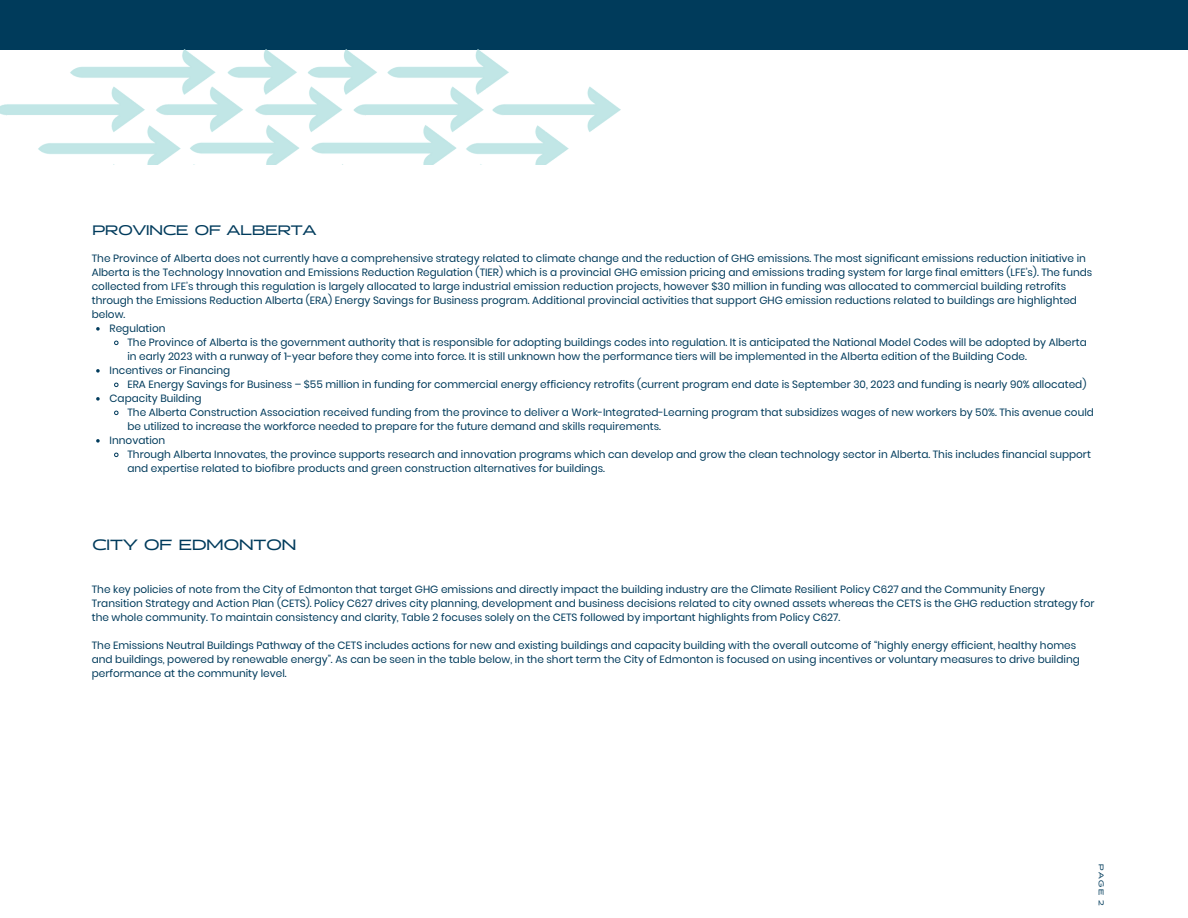
<style>
.page{position:relative;width:1188px;height:918px;background:#fff}
.page>*{position:absolute;margin:0;border:0;box-sizing:border-box;transform-origin:0 0}
.t1{font:500 15px "Halogen Flare";color:#003b5c}
.t2{font:500 13.95px "Halogen Flare";color:#003b5c}
.t3{font:10.5px/14px "Poppins";color:#003b5c}
.t4{font:500 6.9px "Halogen Flare";color:#003b5b}
</style>
<div class="page">
<svg style="left:96px;top:327px;width:4px;height:4px"></svg>
<svg style="left:114px;top:340px;width:5px;height:6px"></svg>
<svg style="left:96px;top:369px;width:4px;height:4px"></svg>
<svg style="left:114px;top:382px;width:5px;height:6px"></svg>
<svg style="left:96px;top:397px;width:4px;height:4px"></svg>
<svg style="left:114px;top:410px;width:5px;height:6px"></svg>
<svg style="left:96px;top:439px;width:4px;height:4px"></svg>
<svg style="left:114px;top:452px;width:5px;height:6px"></svg>
<div style="left:0;top:0;width:1188px;height:49px;background:#003b5b"></div>
<img style="left:0;top:49px;width:621px;height:115px">
<p class="t2" style="left:92px;top:224px;width:226px">PROVINCE OF ALBERTA</p>
<p class="t3" style="left:92px;top:252px;width:1002px">The Province of Alberta does not currently have a comprehensive strategy related to climate change and the reduction of GHG emissions. The most significant emissions reduction initiative in Alberta is the Technology Innovation and Emissions Reduction Regulation (TIER) which is a provincial GHG emission pricing and emissions trading system for large final emitters (LFE’s). The funds collected from LFE’s through this regulation is largely allocated to large industrial emission reduction projects, however $30 million in funding was allocated to commercial building retrofits through the Emissions Reduction Alberta (ERA) Energy Savings for Business program. Additional provincial activities that support GHG emission reductions related to buildings are highlighted below.</p>
<p class="t3" style="left:110px;top:322px;width:57px">Regulation</p>
<p class="t3" style="left:127px;top:336px;width:961px">The Province of Alberta is the government authority that is responsible for adopting buildings codes into regulation. It is anticipated the National Model Codes will be adopted by Alberta</p>
<p class="t3" style="left:127px;top:350px;width:901px">in early 2023 with a runway of 1-year before they come into force. It is still unknown how the performance tiers will be implemented in the Alberta edition of the Building Code.</p>
<p class="t3" style="left:110px;top:364px;width:122px">Incentives or Financing</p>
<p class="t3" style="left:127px;top:378px;width:960px">ERA Energy Savings for Business – $55 million in funding for commercial energy efficiency retrofits (current program end date is September 30, 2023 and funding is nearly 90% allocated)</p>
<p class="t3" style="left:110px;top:392px;width:94px">Capacity Building</p>
<p class="t3" style="left:127px;top:406px;width:968px">The Alberta Construction Association received funding from the province to deliver a Work-Integrated-Learning program that subsidizes wages of new workers by 50%. This avenue could</p>
<p class="t3" style="left:127px;top:420px;width:535px">be utilized to increase the workforce needed to prepare for the future demand and skills requirements.</p>
<p class="t3" style="left:110px;top:434px;width:57px">Innovation</p>
<p class="t3" style="left:127px;top:448px;width:965px">Through Alberta Innovates, the province supports research and innovation programs which can develop and grow the clean technology sector in Alberta. This includes financial support</p>
<p class="t3" style="left:127px;top:462px;width:479px">and expertise related to biofibre products and green construction alternatives for buildings.</p>
<h1 class="t1" style="left:92px;top:538px;width:206px">CITY OF EDMONTON</h1>
<p class="t3" style="left:92px;top:582px;width:1004px">The key policies of note from the City of Edmonton that target GHG emissions and directly impact the building industry are the Climate Resilient Policy C627 and the Community Energy<br>Transition Strategy and Action Plan (CETS). Policy C627 drives city planning, development and business decisions related to city owned assets whereas the CETS is the GHG reduction strategy for the whole community. To maintain consistency and clarity, Table 2 focuses solely on the CETS followed by important highlights from Policy C627.</p>
<p class="t3" style="left:92px;top:638px;width:990px">The Emissions Neutral Buildings Pathway of the CETS includes actions for new and existing buildings and capacity building with the overall outcome of “highly energy efficient, healthy homes and buildings, powered by renewable energy”. As can be seen in the table below, in the short term the City of Edmonton is focused on using incentives or voluntary measures to drive building performance at the community level.</p>
<h1 class="t4" style="left:1104px;top:864px;width:44px;rotate:90deg">PAGE 2</h1>
</div>
